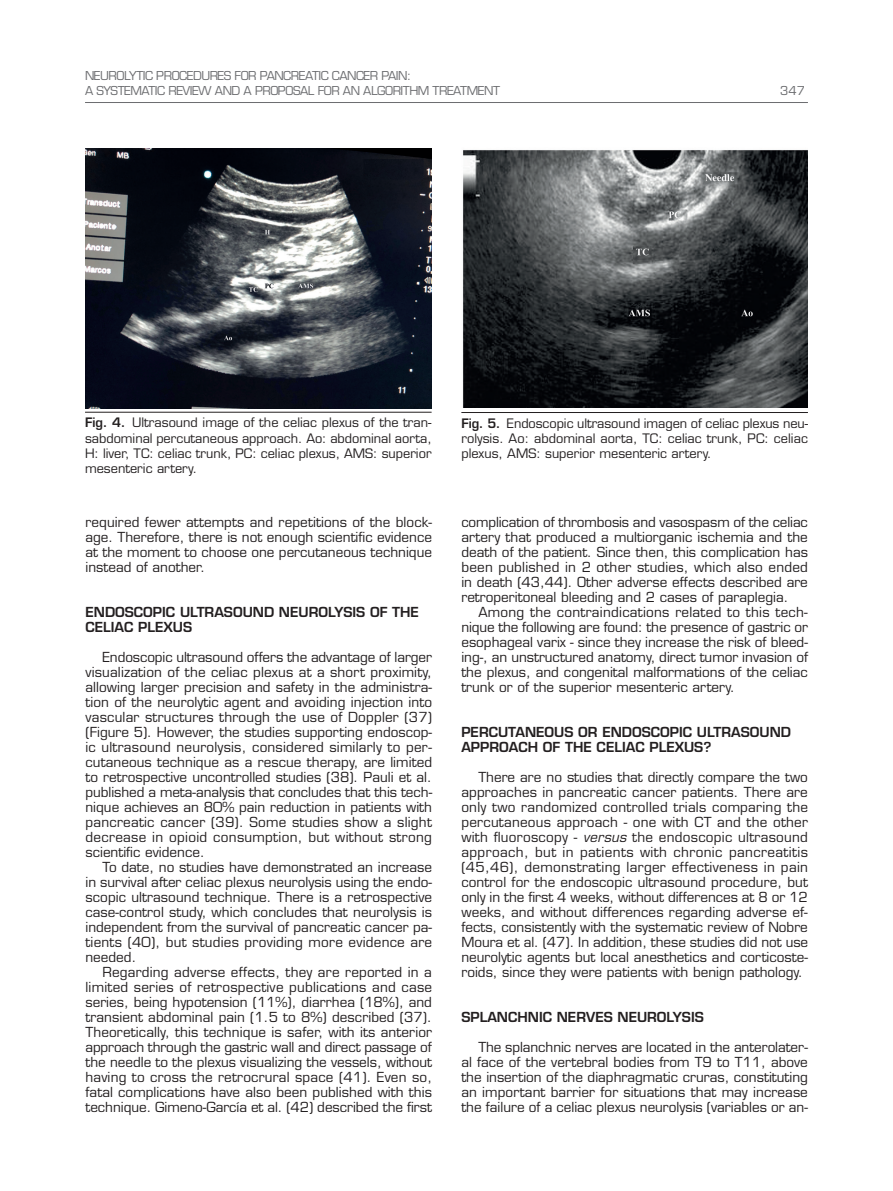
<style>
.page{position:relative;width:893px;height:1191px;background:#fff}
.page>*{position:absolute;margin:0;border:0;box-sizing:border-box;transform-origin:0 0}
.t1{font:13.5px/15px "Eurostile LT Std";color:#231f20;text-align:justify}
.t2{font:600 13.5px/15px "Eurostile LT Std";color:#231f20}
.t3{font:12.75px/15.3px "Eurostile LT Std";color:#231f20;text-align:justify}
.t4{font:12px/15px "Eurostile LT Std";letter-spacing:-.04em;color:#6c6d70}
.s1{font-weight:600}
.s2{font-style:italic}
</style>
<div class="page">
<hr style="left:85px;top:102px;width:723px;height:1px;background:#6c6d70">
<img style="left:463px;top:150px;width:345px;height:257px">
<hr style="left:461px;top:412px;width:347px;height:1px;background:#231f20">
<img style="left:86px;top:149px;width:345px;height:259px">
<hr style="left:85px;top:412px;width:347px;height:1px;background:#231f20">
<p class="t4" style="left:85px;top:68px;width:416px">NEUROLYTIC PROCEDURES FOR PANCREATIC CANCER PAIN:<br>A SYSTEMATIC REVIEW AND A PROPOSAL FOR AN ALGORITHM TREATMENT</p>
<p class="t4" style="left:780px;top:83px;width:26px">347</p>
<p class="t3" style="left:85px;top:415px;width:348px"><span class="s1">Fig. 4.</span> Ultrasound image of the celiac plexus of the tran&shy;sabdominal percutaneous approach. Ao: abdominal aorta, H: liver, TC: celiac trunk, PC: celiac plexus, AMS: superior mesenteric artery.</p>
<p class="t1" style="left:85px;top:514px;width:348px">required fewer attempts and repetitions of the block&shy;age. Therefore, there is not enough scientific evidence at the moment to choose one percutaneous technique instead of another.</p>
<p class="t2" style="left:85px;top:604px;width:335px">ENDOSCOPIC ULTRASOUND NEUROLYSIS OF THE<br>CELIAC PLEXUS</p>
<p class="t1" style="left:85px;top:649px;width:348px;text-indent:17px">Endoscopic ultrasound offers the advantage of larger visualization of the celiac plexus at a short proximity, allowing larger precision and safety in the administra&shy;tion of the neurolytic agent and avoiding injection into vascular structures through the use of Doppler (37) (Figure 5). However, the studies supporting endoscop&shy;ic ultrasound neurolysis, considered similarly to per&shy;cutaneous technique as a rescue therapy, are limited to retrospective uncontrolled studies (38). Pauli et al. published a meta-analysis that concludes that this tech&shy;nique achieves an 80% pain reduction in patients with pancreatic cancer (39). Some studies show a slight decrease in opioid consumption, but without strong scientific evidence.</p>
<p class="t1" style="left:85px;top:859px;width:348px;text-indent:17px">To date, no studies have demonstrated an increase in survival after celiac plexus neurolysis using the endo&shy;scopic ultrasound technique. There is a retrospective case-control study, which concludes that neurolysis is independent from the survival of pancreatic cancer pa&shy;tients (40), but studies providing more evidence are needed.</p>
<p class="t1" style="left:85px;top:964px;width:348px;text-indent:17px">Regarding adverse effects, they are reported in a limited series of retrospective publications and case series, being hypotension (11%), diarrhea (18%), and transient abdominal pain (1.5 to 8%) described (37).<br>Theoretically, this technique is safer, with its anterior approach through the gastric wall and direct passage of the needle to the plexus visualizing the vessels, without having to cross the retrocrural space (41). Even so, fatal complications have also been published with this technique. Gimeno-García et al. (42) described the first</p>
<p class="t3" style="left:461px;top:415px;width:348px"><span class="s1">Fig. 5.</span> Endoscopic ultrasound imagen of celiac plexus neu&shy;rolysis. Ao: abdominal aorta, TC: celiac trunk, PC: celiac plexus, AMS: superior mesenteric artery.</p>
<p class="t1" style="left:461px;top:514px;width:348px">complication of thrombosis and vasospasm of the celiac artery that produced a multiorganic ischemia and the death of the patient. Since then, this complication has been published in 2 other studies, which also ended in death (43,44). Other adverse effects described are retroperitoneal bleeding and 2 cases of paraplegia.</p>
<p class="t1" style="left:461px;top:604px;width:348px;text-indent:17px">Among the contraindications related to this tech&shy;nique the following are found: the presence of gastric or esophageal varix - since they increase the risk of bleed&shy;ing-, an unstructured anatomy, direct tumor invasion of the plexus, and congenital malformations of the celiac trunk or of the superior mesenteric artery.</p>
<p class="t2" style="left:461px;top:724px;width:331px">PERCUTANEOUS OR ENDOSCOPIC ULTRASOUND<br>APPROACH OF THE CELIAC PLEXUS?</p>
<p class="t1" style="left:461px;top:769px;width:348px;text-indent:17px">There are no studies that directly compare the two approaches in pancreatic cancer patients. There are only two randomized controlled trials comparing the percutaneous approach - one with CT and the other with fluoroscopy - <span class="s2">versus</span> the endoscopic ultrasound approach, but in patients with chronic pancreatitis (45,46), demonstrating larger effectiveness in pain control for the endoscopic ultrasound procedure, but only in the first 4 weeks, without differences at 8 or 12 weeks, and without differences regarding adverse ef&shy;fects, consistently with the systematic review of Nobre Moura et al. (47). In addition, these studies did not use neurolytic agents but local anesthetics and corticoste&shy;roids, since they were patients with benign pathology.</p>
<p class="t2" style="left:461px;top:1009px;width:244px">SPLANCHNIC NERVES NEUROLYSIS</p>
<p class="t1" style="left:461px;top:1039px;width:348px;text-indent:17px">The splanchnic nerves are located in the anterolater&shy;al face of the vertebral bodies from T9 to T11, above the insertion of the diaphragmatic cruras, constituting an important barrier for situations that may increase the failure of a celiac plexus neurolysis (variables or an-</p>
</div>
